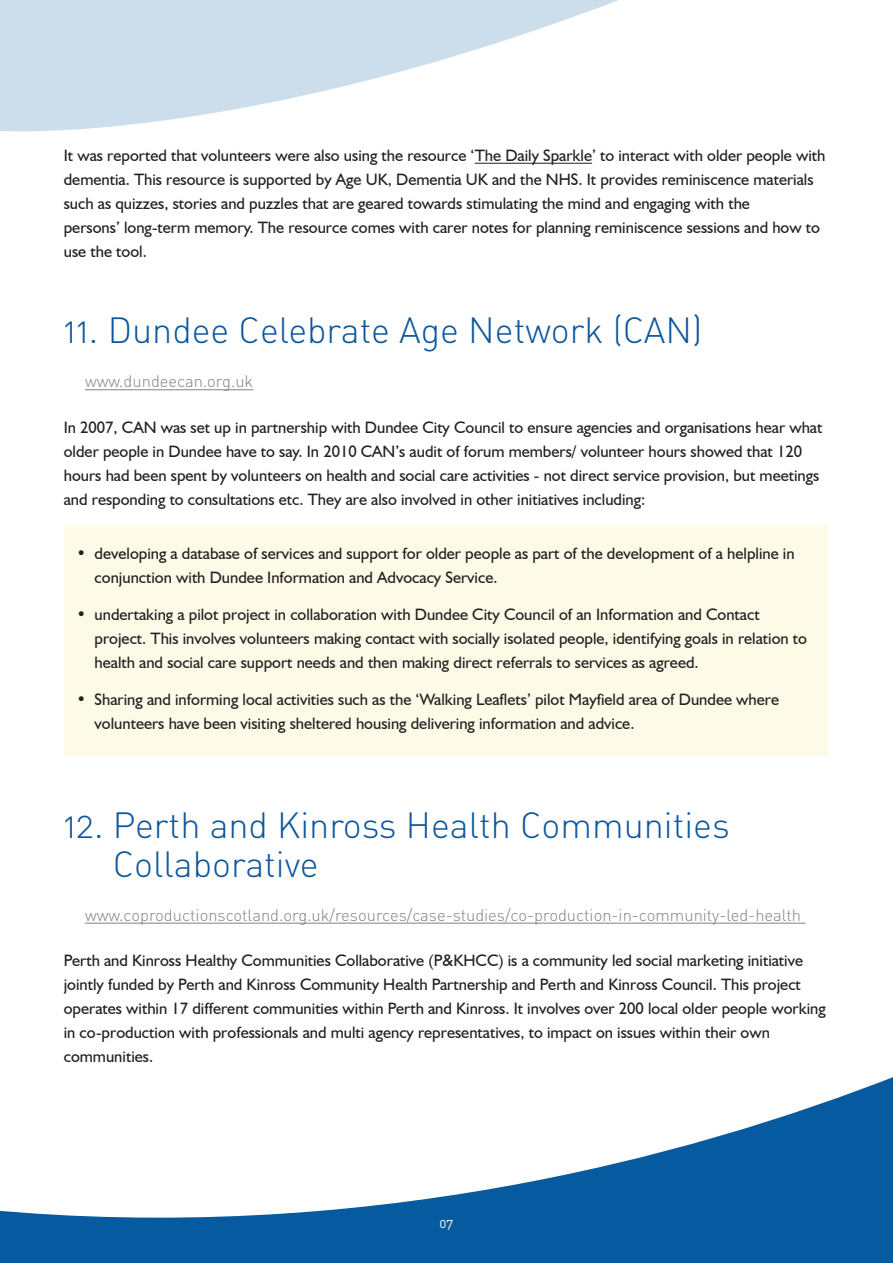
<style>
.page{position:relative;width:893px;height:1263px;background:#fff}
.page>*{position:absolute;margin:0;border:0;box-sizing:border-box;transform-origin:0 0}
.Main_heading{font:36px/39px "DIN Light Alternate";color:#0b559d}
.Body_text{font:16.5px/24px "Humanist 521 BT";color:#231f20}
.web_address_2{font:16.5px "DIN Light Alternate";color:#808180}
.t1{font:13.5px "DIN Regular Alternate";color:#fff}
</style>
<div class="page">
<svg style="left:0;top:1077px;width:893px;height:186px"></svg>
<svg style="left:0;top:0;width:619px;height:132px;fill:#ccdeec"></svg>
<hr style="left:475px;top:163px;width:117px;height:1px;background:#231f20">
<hr style="left:85px;top:389px;width:168px;height:1px;background:#808180">
<hr style="left:85px;top:923px;width:720px;height:1px;background:#808180">
<div style="left:64px;top:525px;width:764px;height:231px;background:#fdfae8"></div>
<p class="Body_text" style="left:64px;top:143px;width:763px">It was reported that volunteers were also using the resource ‘The Daily Sparkle’ to interact with older people with dementia. This resource is supported by Age UK, Dementia UK and the NHS. It provides reminiscence materials such as quizzes, stories and puzzles that are geared towards stimulating the mind and engaging with the<br>persons’ long-term memory. The resource comes with carer notes for planning reminiscence sessions and how to use the tool.</p>
<p class="Main_heading" style="left:64px;top:310px;width:640px">11. Dundee Celebrate Age Network (CAN)</p>
<p class="web_address_2" style="left:85px;top:371px;width:170px">www.dundeecan.org.uk</p>
<p class="Body_text" style="left:64px;top:415px;width:760px">In 2007, CAN was set up in partnership with Dundee City Council to ensure agencies and organisations hear what older people in Dundee have to say. In 2010 CAN’s audit of forum members/ volunteer hours showed that 120 hours had been spent by volunteers on health and social care activities - not direct service provision, but meetings and responding to consultations etc. They are also involved in other initiatives including:</p>
<p class="Body_text" style="left:95px;top:541px;width:702px;text-indent:-18px">• developing a database of services and support for older people as part of the development of a helpline in conjunction with Dundee Information and Advocacy Service.</p>
<p class="Body_text" style="left:95px;top:602px;width:714px;text-indent:-18px">• undertaking a pilot project in collaboration with Dundee City Council of an Information and Contact project. This involves volunteers making contact with socially isolated people, identifying goals in relation to health and social care support needs and then making direct referrals to services as agreed.</p>
<p class="Body_text" style="left:95px;top:687px;width:686px;text-indent:-18px">• Sharing and informing local activities such as the ‘Walking Leaflets’ pilot Mayfield area of Dundee where volunteers have been visiting sheltered housing delivering information and advice.</p>
<p class="Main_heading" style="left:113px;top:805px;width:619px;text-indent:-49px">12. Perth and Kinross Health Communities<br>Collaborative</p>
<p class="web_address_2" style="left:85px;top:905px;width:718px">www.coproductionscotland.org.uk/resources/case-studies/co-production-in-community-led-health</p>
<p class="Body_text" style="left:64px;top:948px;width:763px">Perth and Kinross Healthy Communities Collaborative (P&amp;KHCC) is a community led social marketing initiative jointly funded by Perth and Kinross Community Health Partnership and Perth and Kinross Council. This project operates within 17 different communities within Perth and Kinross. It involves over 200 local older people working in co-production with professionals and multi agency representatives, to impact on issues within their own communities.</p>
<p class="t1" style="left:440px;top:1215px;width:15px">07</p>
</div>
